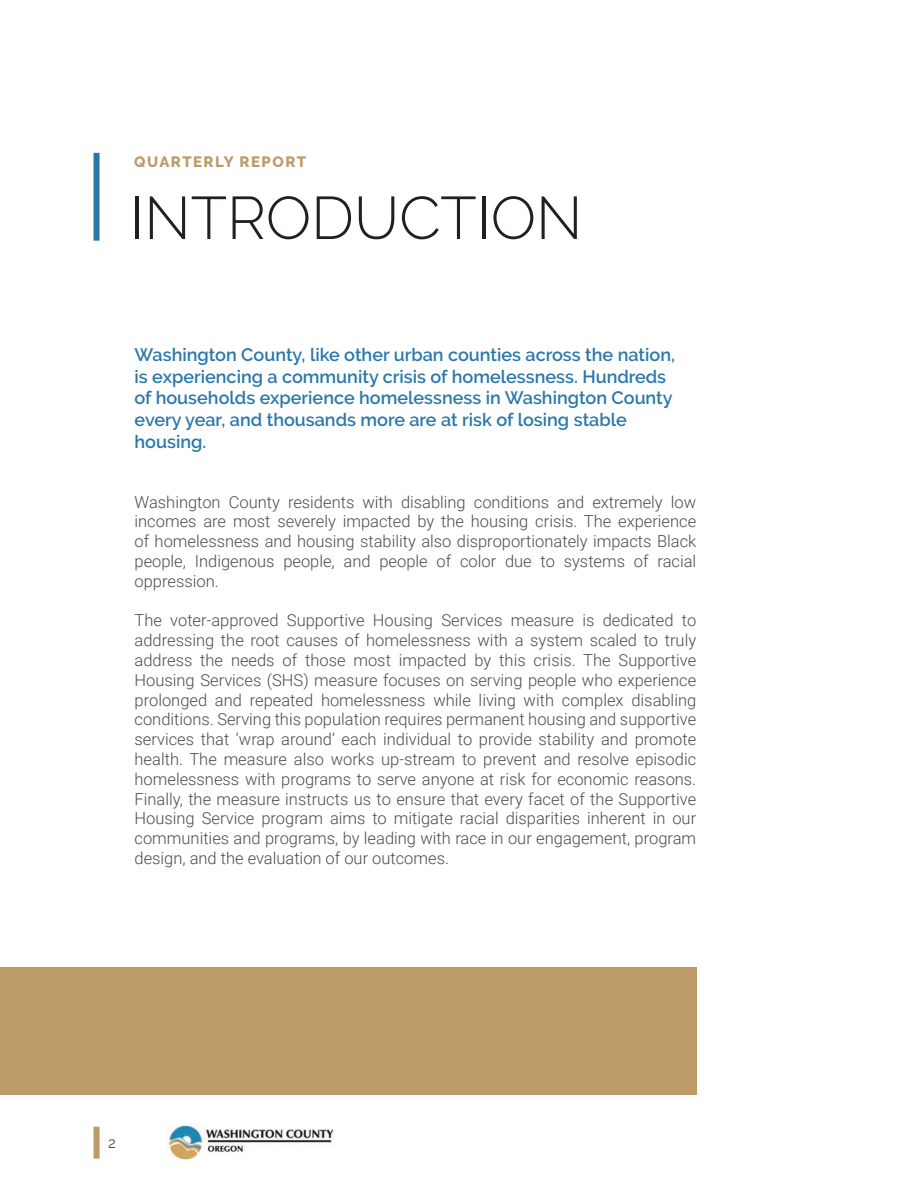
<style>
.page{position:relative;width:918px;height:1188px;background:#fff}
.page>*{position:absolute;margin:0;border:0;box-sizing:border-box;transform-origin:0 0}
.t1{font:300 60px "Raleway";color:#231f20}
.t2{font:600 18px/21.6px "Raleway";color:#2978aa}
.t3{font:300 16.5px/19.8px "Roboto";color:#4b4c4d;text-align:justify}
.t4{font:800 15px "Raleway";letter-spacing:.1em;color:#bc9b69}
.t5{font:15px "Raleway";color:#4b4c4d}
</style>
<div class="page">
<img style="left:166px;top:1125px;width:168px;height:35px">
<div style="left:94px;top:1127px;width:6px;height:32px;background:#bc9b69"></div>
<div style="left:94px;top:153px;width:6px;height:88px;background:#2978aa"></div>
<div style="left:0;top:967px;width:697px;height:127px;background:#bc9b69"></div>
<p class="t4" style="left:134px;top:153px;width:173px">QUARTERLY REPORT</p>
<h1 class="t1" style="left:130px;top:183px;width:454px">INTRODUCTION</h1>
<p class="t2" style="left:135px;top:344px;width:542px">Washington County, like other urban counties across the nation, is experiencing a community crisis of homelessness. Hundreds of households experience homelessness in Washington County every year, and thousands more are at risk of losing stable housing.</p>
<p class="t3" style="left:135px;top:491px;width:563px">Washington County residents with disabling conditions and extremely low incomes are most severely impacted by the housing crisis. The experience of homelessness and housing stability also disproportionately impacts Black people, Indigenous people, and people of color due to systems of racial oppression.</p>
<p class="t3" style="left:135px;top:610px;width:563px">The voter-approved Supportive Housing Services measure is dedicated to addressing the root causes of homelessness with a system scaled to truly address the needs of those most impacted by this crisis. The Supportive Housing Services (SHS) measure focuses on serving people who experience prolonged and repeated homelessness while living with complex disabling conditions. Serving this population requires permanent housing and supportive services that ‘wrap around’ each individual to provide stability and promote health. The measure also works up-stream to prevent and resolve episodic homelessness with programs to serve anyone at risk for economic reasons.<br>Finally, the measure instructs us to ensure that every facet of the Supportive Housing Service program aims to mitigate racial disparities inherent in our communities and programs, by leading with race in our engagement, program design, and the evaluation of our outcomes.</p>
<p class="t5" style="left:108px;top:1134px;width:9px">2</p>
</div>
